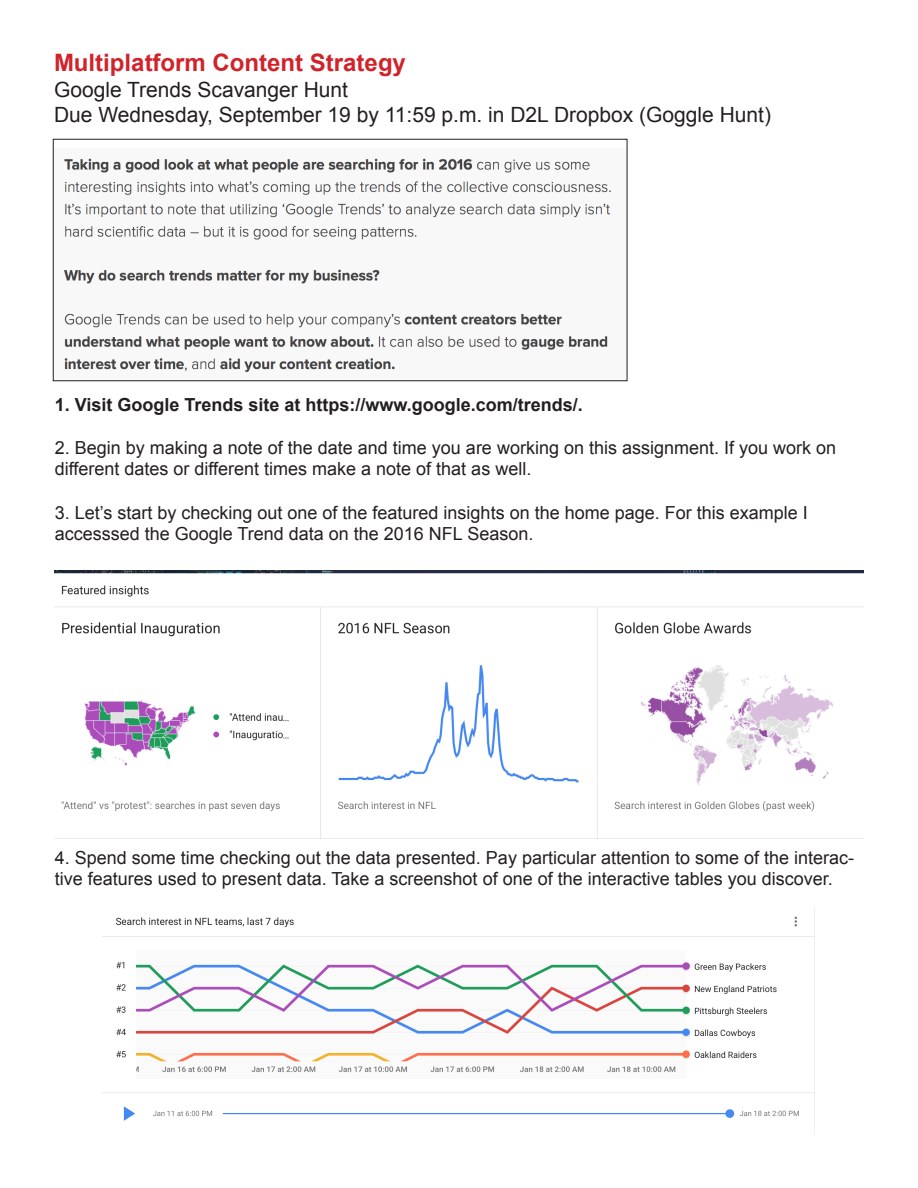
<style>
.page{position:relative;width:918px;height:1188px;background:#fff}
.page>*{position:absolute;margin:0;border:0;box-sizing:border-box;transform-origin:0 0}
.t1{font:700 24px "Arial";color:#d1232a}
.t2{font:21px "Arial";color:#231f20}
.t3{font:18px/21.6px "Arial";color:#231f20}
.t4{font:700 18px "Arial";color:#231f20}
</style>
<div class="page">
<img style="left:63px;top:158px;width:549px;height:215px">
<div style="left:53px;top:139px;width:574px;height:242px;border:1px solid #231f20"></div>
<img style="left:54px;top:570px;width:810px;height:268px">
<img style="left:103px;top:916px;width:711px;height:205px">
<p class="t1" style="left:54px;top:47px;width:354px">Multiplatform Content Strategy</p>
<p class="t2" style="left:54px;top:76px;width:296px">Google Trends Scavanger Hunt</p>
<p class="t2" style="left:54px;top:101px;width:719px">Due Wednesday, September 19 by 11:59 p.m. in D2L Dropbox (Goggle Hunt)</p>
<p class="t4" style="left:55px;top:392px;width:530px">1. Visit Google Trends site at https://www.google.com/trends/.</p>
<p class="t3" style="left:55px;top:437px;width:783px">2. Begin by making a note of the date and time you are working on this assignment. If you work on different dates or different times make a note of that as well.</p>
<p class="t3" style="left:55px;top:502px;width:755px">3. Let’s start by checking out one of the featured insights on the home page. For this example I accesssed the Google Trend data on the 2016 NFL Season.</p>
<p class="t3" style="left:55px;top:847px;width:801px">4. Spend some time checking out the data presented. Pay particular attention to some of the interac&shy;tive features used to present data. Take a screenshot of one of the interactive tables you discover.</p>
</div>
